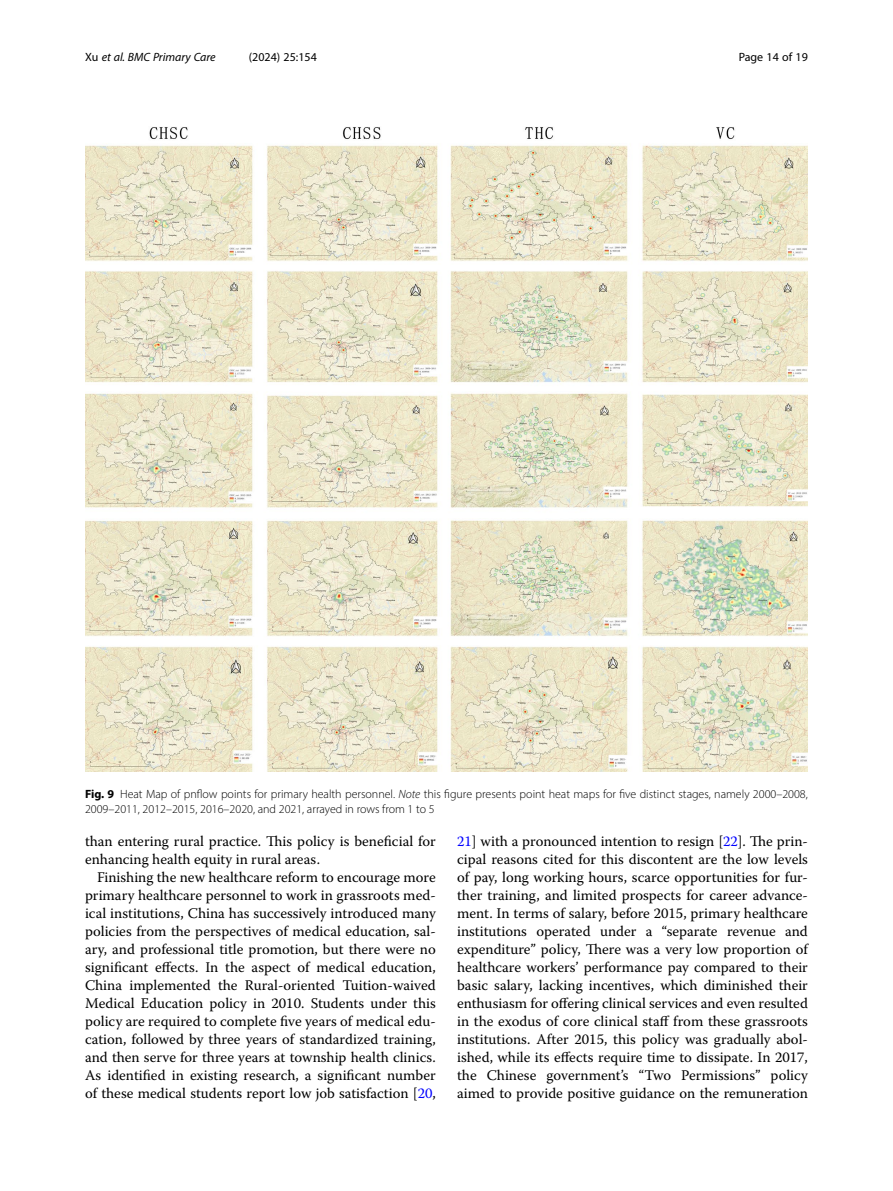
<style>
.page{position:relative;width:893px;height:1191px;background:#fff}
.page>*{position:absolute;margin:0;border:0;box-sizing:border-box;transform-origin:0 0}
.Body_Text_Indent{font:14.7px/18px "Warnock Pro";color:#000;text-align:justify}
.Figure_Caption{font:300 12px/15px "Myriad Pro";color:#000}
.t1{font:12px "Myriad Pro";color:#000}
.t2{font:italic 12px "Myriad Pro";color:#000}
.s1{font-style:normal}
.s2{font-weight:700}
.s3{font-style:italic}
.s4{color:#00f}
</style>
<div class="page">
<img style="left:85px;top:127px;width:723px;height:644px">
<p class="t2" style="left:85px;top:50px;width:132px"><span class="s1">Xu</span> et al. BMC Primary Care</p>
<p class="t1" style="left:249px;top:50px;width:70px">(2024) 25:154</p>
<p class="t1" style="left:739px;top:50px;width:71px">Page 14 of 19</p>
<p class="Figure_Caption" style="left:85px;top:786px;width:724px"><span class="s2">Fig. 9</span> Heat Map of pnflow points for primary health personnel. <span class="s3">Note</span> this figure presents point heat maps for five distinct stages, namely 2000–2008,<br>2009–2011, 2012–2015, 2016–2020, and 2021, arrayed in rows from 1 to 5</p>
<p class="Body_Text_Indent" style="left:85px;top:832px;width:352px">than entering rural practice. This policy is beneficial for enhancing health equity in rural areas.</p>
<p class="Body_Text_Indent" style="left:85px;top:868px;width:352px;text-indent:12px">Finishing the new healthcare reform to encourage more primary healthcare personnel to work in grassroots med&shy;ical institutions, China has successively introduced many policies from the perspectives of medical education, sal&shy;ary, and professional title promotion, but there were no significant effects. In the aspect of medical education, China implemented the Rural-oriented Tuition-waived Medical Education policy in 2010. Students under this policy are required to complete five years of medical edu&shy;cation, followed by three years of standardized training, and then serve for three years at township health clinics.<br>As identified in existing research, a significant number of these medical students report low job satisfaction [<span class="s4">20</span>,</p>
<p class="Body_Text_Indent" style="left:457px;top:832px;width:352px"><span class="s4">21</span>] with a pronounced intention to resign [<span class="s4">22</span>]. The prin&shy;cipal reasons cited for this discontent are the low levels of pay, long working hours, scarce opportunities for fur&shy;ther training, and limited prospects for career advance&shy;ment. In terms of salary, before 2015, primary healthcare institutions operated under a “separate revenue and expenditure” policy, There was a very low proportion of healthcare workers’ performance pay compared to their basic salary, lacking incentives, which diminished their enthusiasm for offering clinical services and even resulted in the exodus of core clinical staff from these grassroots institutions. After 2015, this policy was gradually abol&shy;ished, while its effects require time to dissipate. In 2017, the Chinese government’s “Two Permissions” policy aimed to provide positive guidance on the remuneration</p>
</div>
